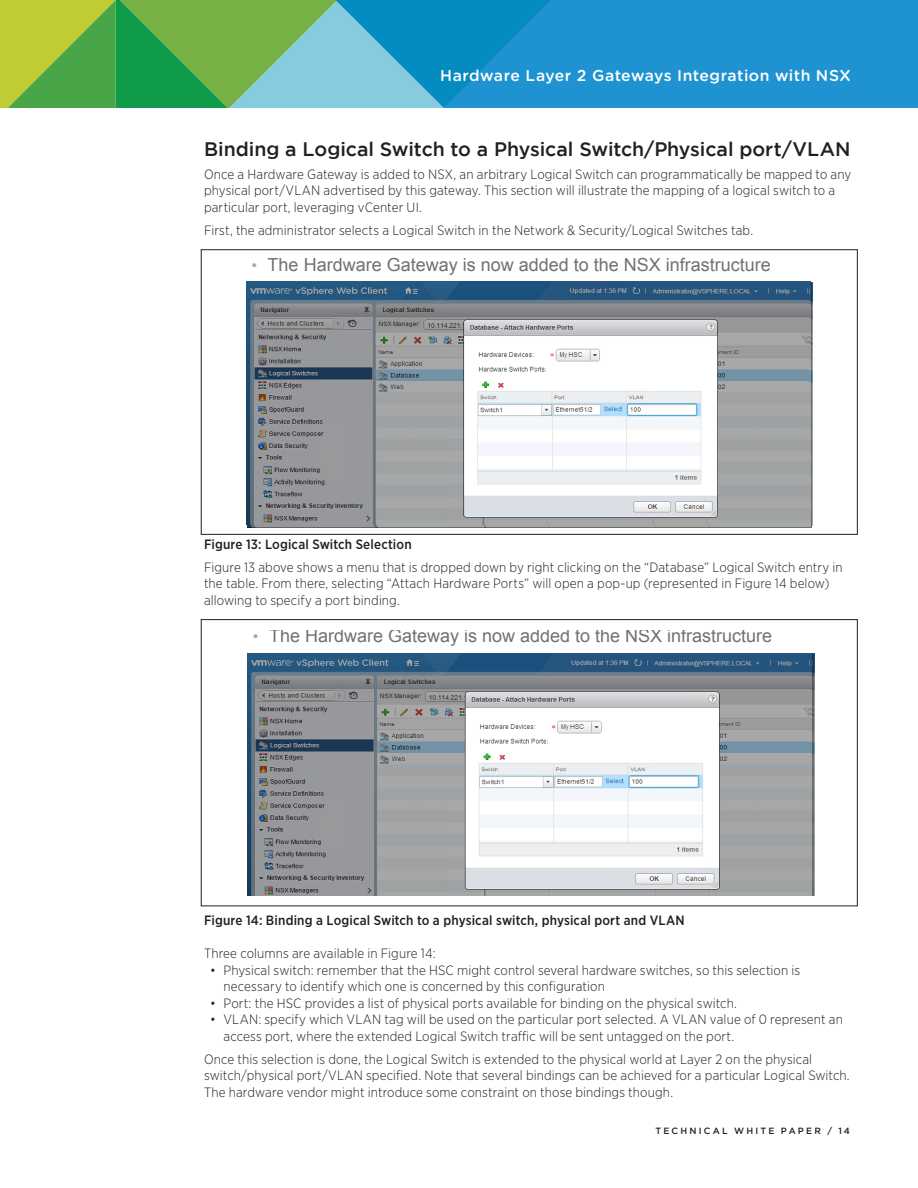
<style>
.page{position:relative;width:918px;height:1188px;background:#fff}
.page>*{position:absolute;margin:0;border:0;box-sizing:border-box;transform-origin:0 0}
._5a_Body{font:500 19.5px "Gotham";letter-spacing:-.005em;color:#231f20}
.t1{font:18px "Arial";color:#717074}
.t2{font:500 15.75px "Gotham Rounded";letter-spacing:.025em;color:#fff}
._5a_Body-2{font:300 13.5px/16.5px "Gotham Narrow";letter-spacing:.01em;color:#231f20}
._5a_Body-3{font:500 13.5px "Gotham Narrow";letter-spacing:.01em;color:#231f20}
.t3{font:500 9px "Gotham";letter-spacing:.245em;color:#231f20}
.s1{font-size:16.2px;color:#aaa9ac}
</style>
<div class="page">
<div style="left:564px;top:0;width:354px;height:108px;background:#1f93d2"></div>
<svg style="left:0;top:0;width:564px;height:108px;background:#53ab88"></svg>
<img style="left:246px;top:282px;width:563px;height:243px">
<img style="left:248px;top:653px;width:562px;height:243px">
<p class="t2" style="left:440px;top:66px;width:412px">Hardware Layer 2 Gateways Integration with NSX</p>
<p class="_5a_Body" style="left:204px;top:138px;width:648px">Binding a Logical Switch to a Physical Switch/Physical port/VLAN</p>
<p class="_5a_Body-2" style="left:204px;top:166px;width:649px">Once a Hardware Gateway is added to NSX, an arbitrary Logical Switch can programmatically be mapped to any physical port/VLAN advertised by this gateway. This section will illustrate the mapping of a logical switch to a particular port, leveraging vCenter UI.</p>
<p class="_5a_Body-2" style="left:204px;top:222px;width:551px">First, the administrator selects a Logical Switch in the Network &amp; Security/Logical Switches tab.</p>
<p class="t1" style="left:251px;top:253px;width:521px"><span class="s1">•</span> The Hardware Gateway is now added to the NSX infrastructure</p>
<p class="_5a_Body-3" style="left:204px;top:535px;width:209px">Figure 13: Logical Switch Selection</p>
<p class="_5a_Body-2" style="left:204px;top:559px;width:640px">Figure 13 above shows a menu that is dropped down by right clicking on the “Database” Logical Switch entry in the table. From there, selecting “Attach Hardware Ports” will open a pop-up (represented in Figure 14 below) allowing to specify a port binding.</p>
<p class="t1" style="left:253px;top:624px;width:521px"><span class="s1">•</span> The Hardware Gateway is now added to the NSX infrastructure</p>
<p class="_5a_Body-3" style="left:204px;top:912px;width:482px">Figure 14: Binding a Logical Switch to a physical switch, physical port and VLAN</p>
<p class="_5a_Body-2" style="left:204px;top:945px;width:233px">Three columns are available in Figure 14:</p>
<p class="_5a_Body-2" style="left:224px;top:961px;width:578px;text-indent:-14px">• Physical switch: remember that the HSC might control several hardware switches, so this selection is necessary to identify which one is concerned by this configuration</p>
<p class="_5a_Body-2" style="left:210px;top:994px;width:529px">• Port: the HSC provides a list of physical ports available for binding on the physical switch.</p>
<p class="_5a_Body-2" style="left:224px;top:1011px;width:621px;text-indent:-14px">• VLAN: specify which VLAN tag will be used on the particular port selected. A VLAN value of 0 represent an access port, where the extended Logical Switch traffic will be sent untagged on the port.</p>
<p class="_5a_Body-2" style="left:204px;top:1051px;width:647px">Once this selection is done, the Logical Switch is extended to the physical world at Layer 2 on the physical switch/physical port/VLAN specified. Note that several bindings can be achieved for a particular Logical Switch.<br>The hardware vendor might introduce some constraint on those bindings though.</p>
<p class="t3" style="left:655px;top:1126px;width:196px">TECHNICAL WHITE PAPER / 14</p>
</div>
